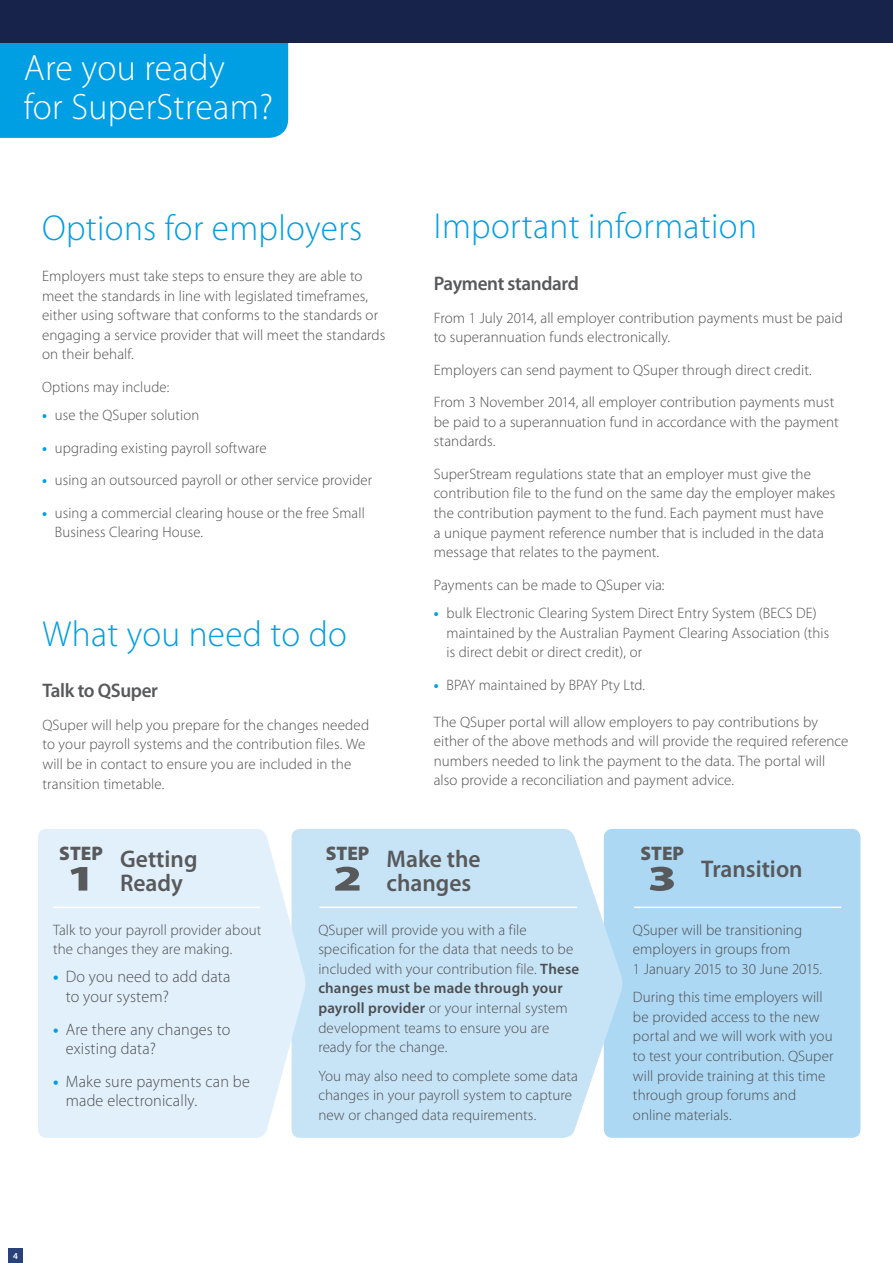
<style>
.page{position:relative;width:893px;height:1263px;background:#fff}
.page>*{position:absolute;margin:0;border:0;box-sizing:border-box;transform-origin:0 0}
.t1{font:300 36.75px/38.2px "Myriad Pro";letter-spacing:.01em;color:#fff}
.t2{font:300 36.3px "Myriad Pro";letter-spacing:.01em;color:#009ee2}
.t3{font:900 36.3px "Myriad Pro";color:#58595b;scale:1.39 1}
.t4{font:600 24.15px/24.2px "Myriad Pro";color:#58595b}
.t5{font:600 19.65px "Myriad Pro";letter-spacing:-.02em;color:#58595b}
.t6{font:900 19.65px "Myriad Pro";color:#58595b}
.t7{font:300 16.65px/19.6px "Myriad Pro";letter-spacing:.01em;color:#4d4d4f}
.t8{font:300 15.15px/19.6px "Myriad Pro";letter-spacing:.005em;color:#4d4d4f}
.t9{font:600 9px "Myriad Pro";color:#fff}
.s1{font-weight:700;color:#009ee2}
.s2{font-weight:600}
</style>
<div class="page">
<div style="left:9px;top:1249px;width:14px;height:14px;background:#29427a"></div>
<div style="left:0;top:43px;width:288px;height:95px;background:#009ee2"></div>
<div style="left:604px;top:829px;width:256px;height:309px;background:#acd8f4;border-radius:9px"></div>
<svg style="left:307px;top:829px;width:317px;height:309px;background:#c7e4f7"></svg>
<svg style="left:38px;top:829px;width:269px;height:309px;background:#e0effa"></svg>
<hr style="left:53px;top:906px;width:207px;height:2px;background:#fff">
<hr style="left:319px;top:906px;width:258px;height:2px;background:#fff">
<hr style="left:634px;top:906px;width:207px;height:2px;background:#fff">
<div style="left:0;top:0;width:893px;height:43px;background:#17234b"></div>
<p class="t1" style="left:24px;top:49px;width:251px">Are you ready<br>for SuperStream?</p>
<p class="t2" style="left:42px;top:206px;width:322px">Options for employers</p>
<p class="t8" style="left:42px;top:266px;width:345px">Employers must take steps to ensure they are able to meet the standards in line with legislated timeframes, either using software that conforms to the standards or engaging a service provider that will meet the standards on their behalf.</p>
<p class="t8" style="left:42px;top:377px;width:129px">Options may include:</p>
<p class="t8" style="left:42px;top:405px;width:159px"><span class="s1">•</span> use the QSuper solution</p>
<p class="t8" style="left:42px;top:438px;width:226px"><span class="s1">•</span> upgrading existing payroll software</p>
<p class="t8" style="left:42px;top:470px;width:332px"><span class="s1">•</span> using an outsourced payroll or other service provider</p>
<p class="t8" style="left:55px;top:502px;width:311px;text-indent:-13px"><span class="s1">•</span> using a commercial clearing house or the free Small<br>Business Clearing House.</p>
<p class="t2" style="left:43px;top:611px;width:306px">What you need to do</p>
<p class="t5" style="left:43px;top:678px;width:117px">talk to QSuper</p>
<p class="t8" style="left:43px;top:714px;width:328px">QSuper will help you prepare for the changes needed to your payroll systems and the contribution files. We will be in contact to ensure you are included in the transition timetable.</p>
<p class="t2" style="left:434px;top:204px;width:325px">Important information</p>
<p class="t5" style="left:434px;top:271px;width:147px">payment standard</p>
<p class="t8" style="left:434px;top:307px;width:411px">From 1 July 2014, all employer contribution payments must be paid to superannuation funds electronically.</p>
<p class="t8" style="left:434px;top:353px;width:402px;line-height:32.4px">Employers can send payment to QSuper through direct credit.<br>From 3 November 2014, all employer contribution payments must</p>
<p class="t8" style="left:434px;top:412px;width:407px">be paid to a superannuation fund in accordance with the payment standards.</p>
<p class="t8" style="left:434px;top:464px;width:403px">SuperStream regulations state that an employer must give the contribution file to the fund on the same day the employer makes the contribution payment to the fund. Each payment must have<br>a unique payment reference number that is included in the data message that relates to the payment.</p>
<p class="t8" style="left:434px;top:575px;width:232px">Payments can be made to QSuper via:</p>
<p class="t8" style="left:446px;top:603px;width:384px;text-indent:-13px"><span class="s1">•</span> bulk Electronic Clearing System Direct Entry System (BECS DE) maintained by the Australian Payment Clearing Association (this is direct debit or direct credit), or</p>
<p class="t8" style="left:434px;top:675px;width:213px"><span class="s1">•</span> BPAY maintained by BPAY Pty Ltd.</p>
<p class="t8" style="left:434px;top:711px;width:416px">The QSuper portal will allow employers to pay contributions by either of the above methods and will provide the required reference numbers needed to link the payment to the data. The portal will also provide a reconciliation and payment advice.</p>
<p class="t6" style="left:59px;top:841px;width:45px">STEP</p>
<p class="t3" style="left:67px;top:854px;width:22px">1</p>
<p class="t6" style="left:326px;top:841px;width:45px">STEP</p>
<p class="t3" style="left:333px;top:854px;width:22px">2</p>
<p class="t6" style="left:640px;top:841px;width:45px">STEP</p>
<p class="t3" style="left:648px;top:854px;width:22px">3</p>
<p class="t4" style="left:120px;top:846px;width:79px">getting ready</p>
<p class="t4" style="left:387px;top:846px;width:96px">Make the changes</p>
<p class="t4" style="left:701px;top:857px;width:103px">transition</p>
<p class="t8" style="left:53px;top:919px;width:210px">Talk to your payroll provider about the changes they are making.</p>
<p class="t7" style="left:66px;top:967px;width:166px;text-indent:-13px"><span class="s1">•</span> Do you need to add data to your system?</p>
<p class="t7" style="left:66px;top:1019px;width:166px;text-indent:-13px"><span class="s1">•</span> Are there any changes to existing data?</p>
<p class="t7" style="left:66px;top:1071px;width:186px;text-indent:-13px"><span class="s1">•</span> Make sure payments can be made electronically.</p>
<p class="t9" style="left:13px;top:1250px;width:6px">4</p>
<p class="t8" style="left:318px;top:919px;width:262px">QSuper will provide you with a file specification for the data that needs to be included with your contribution file. <span class="s2">these changes must be made through your payroll provider</span> or your internal system development teams to ensure you are ready for the change.</p>
<p class="t8" style="left:318px;top:1065px;width:261px">You may also need to complete some data changes in your payroll system to capture new or changed data requirements.</p>
<p class="t8" style="left:633px;top:919px;width:191px">QSuper will be transitioning employers in groups from<br>1 January 2015 to 30 June 2015.</p>
<p class="t8" style="left:633px;top:987px;width:202px">During this time employers will be provided access to the new portal and we will work with you to test your contribution. QSuper will provide training at this time through group forums and online materials.</p>
</div>
